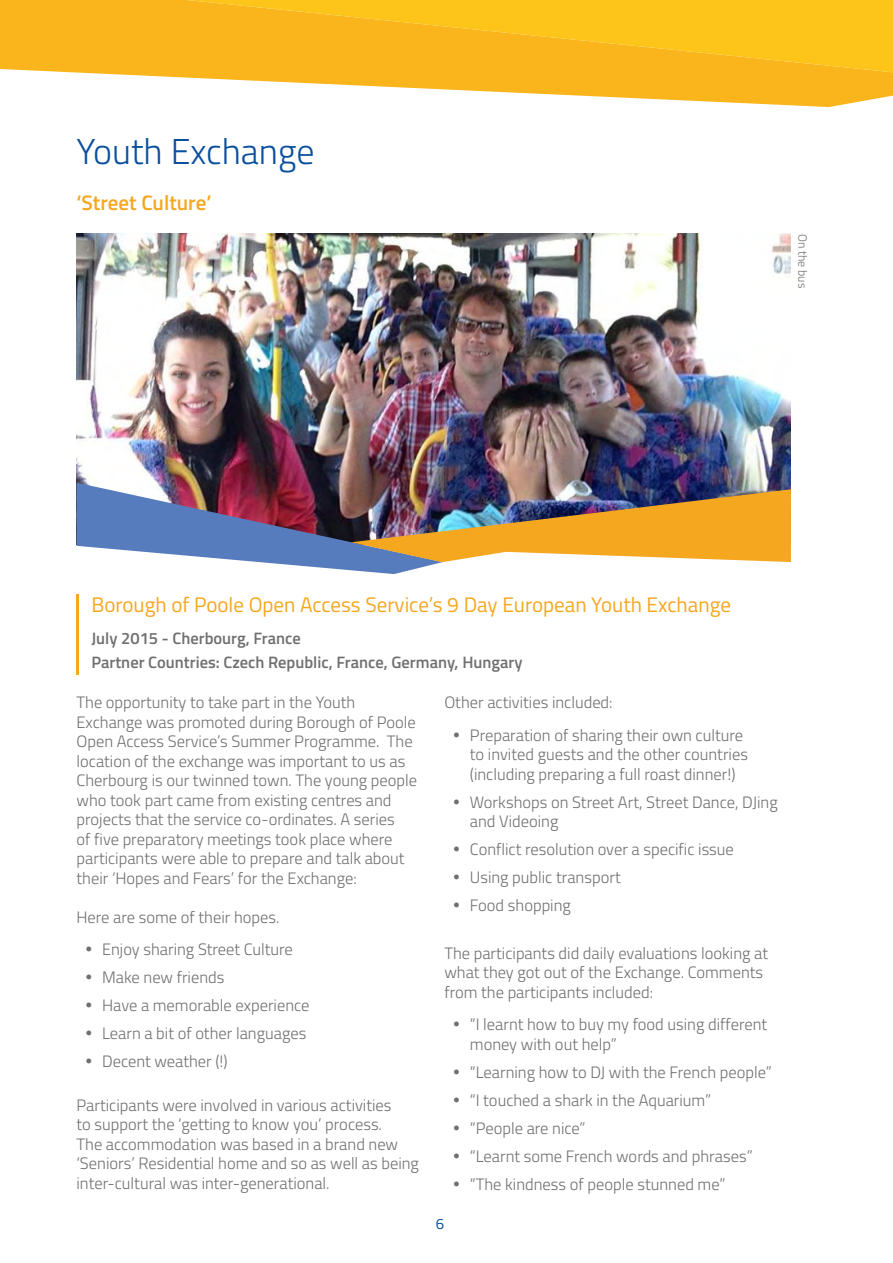
<style>
.page{position:relative;width:893px;height:1263px;background:#fff}
.page>*{position:absolute;margin:0;border:0;box-sizing:border-box;transform-origin:0 0}
.t1{font:300 36px "Titillium";color:#0a4f9e}
.t2{font:21px "Titillium";color:#f5a71f}
.t3{font:600 21px "Titillium";color:#f5a71f}
.t4{font:300 16.5px/19.5px "Titillium";color:#706f6f}
.t5{font:600 16.5px/23.7px "Titillium";color:#706f6f}
.t6{font:15px "Titillium";color:#0a4f9e}
.t7{font:300 12px "Titillium";color:#706f6f}
</style>
<div class="page">
<svg style="left:676px;top:100px;width:192px;height:7px"></svg>
<svg style="left:0;top:0;width:893px;height:100px;background:#fbc236"></svg>
<img style="left:77px;top:234px;width:714px;height:249px">
<img style="left:77px;top:483px;width:714px;height:91px">
<hr style="left:77px;top:594px;width:2px;height:80px;background:#f5a71f">
<h1 class="t1" style="left:77px;top:126px;width:239px">Youth Exchange</h1>
<p class="t3" style="left:77px;top:186px;width:136px">‘Street Culture’</p>
<p class="t7" style="left:811px;top:234px;width:56px;rotate:90deg">On the bus</p>
<p class="t2" style="left:91px;top:589px;width:641px">Borough of Poole Open Access Service’s 9 Day European Youth Exchange</p>
<p class="t5" style="left:91px;top:625px;width:433px">July 2015 - Cherbourg, France<br>Partner Countries: Czech Republic, France, Germany, Hungary</p>
<p class="t4" style="left:77px;top:692px;width:342px">The opportunity to take part in the Youth Exchange was promoted during Borough of Poole Open Access Service’s Summer Programme. The location of the exchange was important to us as Cherbourg is our twinned town. The young people who took part came from existing centres and projects that the service co-ordinates. A series<br>of five preparatory meetings took place where participants were able to prepare and talk about their ‘Hopes and Fears’ for the Exchange:</p>
<p class="t4" style="left:102px;top:900px;width:192px;line-height:32.2px;text-indent:-26px">Here are some of their hopes.<br>Enjoy sharing Street Culture</p>
<p class="t4" style="left:102px;top:963px;width:209px;line-height:28px">Make new friends<br>Have a memorable experience<br>Learn a bit of other languages<br>Decent weather (!)</p>
<p class="t4" style="left:77px;top:1094px;width:344px">Participants were involved in various activities<br>to support the ‘getting to know you’ process.<br>The accommodation was based in a brand new ‘Seniors’ Residential home and so as well as being inter-cultural was inter-generational.</p>
<p class="t4" style="left:470px;top:686px;width:275px;line-height:32.2px;text-indent:-26px">Other activities included:<br>Preparation of sharing their own culture</p>
<p class="t4" style="left:470px;top:744px;width:280px">to invited guests and the other countries (including preparing a full roast dinner!)</p>
<p class="t4" style="left:470px;top:791px;width:309px">Workshops on Street Art, Street Dance, DJing and Videoing</p>
<p class="t4" style="left:470px;top:835px;width:266px;line-height:28px">Conflict resolution over a specific issue<br>Using public transport<br>Food shopping</p>
<p class="t4" style="left:444px;top:942px;width:325px">The participants did daily evaluations looking at what they got out of the Exchange. Comments from the participants included:</p>
<p class="t4" style="left:470px;top:1014px;width:299px">“I learnt how to buy my food using different money with out help”</p>
<p class="t4" style="left:470px;top:1057px;width:304px;line-height:28px">“Learning how to DJ with the French people” “I touched a shark in the Aquarium”<br>“People are nice”<br>“Learnt some French words and phrases” “The kindness of people stunned me”</p>
<p class="t6" style="left:436px;top:1213px;width:10px">6</p>
</div>
